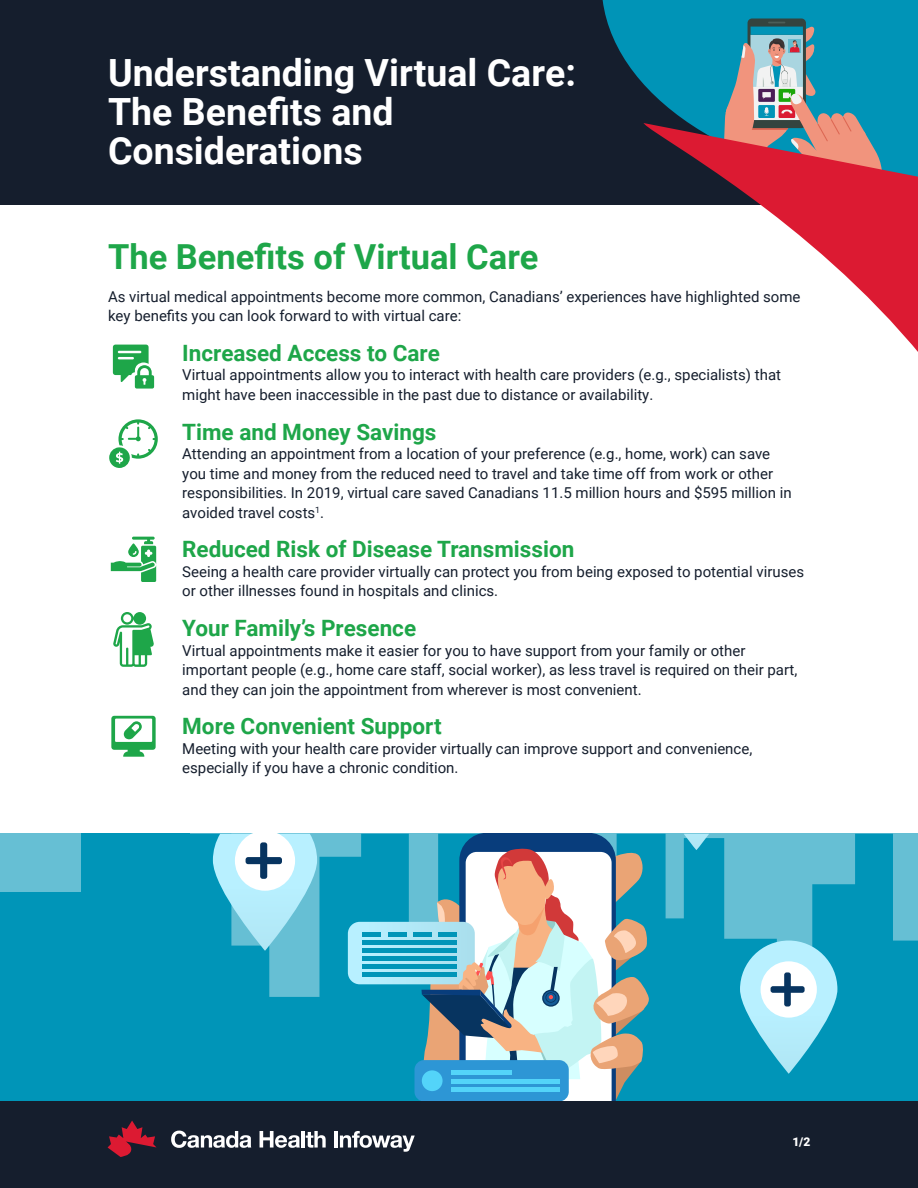
<style>
.page{position:relative;width:918px;height:1188px;background:#fff}
.page>*{position:absolute;margin:0;border:0;box-sizing:border-box;transform-origin:0 0}
.t1{font:700 37.5px/39px "Roboto";color:#fff}
.t2{font:700 34.5px "Roboto";color:#1ea649}
.t3{font:700 22.5px "Roboto";color:#1ea649}
.t4{font:15px/19.5px "Roboto";color:#151e2d}
.t5{font:900 12px "Roboto";color:#fff}
</style>
<div class="page">
<div style="left:0;top:0;width:918px;height:204px;background:#151e2d"></div>
<svg style="left:603px;top:0;width:315px;height:123px;fill:#0094b7"></svg>
<svg style="left:707px;top:19px;width:175px;height:104px"></svg>
<svg style="left:643px;top:123px;width:275px;height:229px"></svg>
<svg style="left:113px;top:345px;width:41px;height:44px"></svg>
<svg style="left:109px;top:419px;width:49px;height:49px"></svg>
<svg style="left:111px;top:537px;width:45px;height:45px"></svg>
<svg style="left:113px;top:612px;width:41px;height:55px"></svg>
<svg style="left:111px;top:716px;width:45px;height:41px"></svg>
<svg style="left:190px;top:834px;width:728px;height:268px;fill:#0095b8"></svg>
<svg style="left:265px;top:891px;width:83px;height:211px;fill:#0095b8"></svg>
<svg style="left:459px;top:834px;width:157px;height:13px;fill:#083d7c"></svg>
<svg style="left:213px;top:834px;width:104px;height:117px"></svg>
<div style="left:260px;top:842px;width:7px;height:37px;background:#073460;border-radius:3px"></div>
<div style="left:246px;top:857px;width:36px;height:7px;background:#073460;border-radius:3px"></div>
<svg style="left:740px;top:941px;width:97px;height:133px"></svg>
<div style="left:761px;top:961px;width:56px;height:57px;background:#fff;border-radius:50%"></div>
<div style="left:784px;top:972px;width:7px;height:35px;background:#073460;border-radius:2px"></div>
<div style="left:771px;top:986px;width:34px;height:7px;background:#073460;border-radius:2px"></div>
<svg style="left:684px;top:834px;width:25px;height:16px"></svg>
<svg style="left:348px;top:847px;width:302px;height:255px"></svg>
<div style="left:81px;top:834px;width:109px;height:354px;background:#0095b8"></div>
<div style="left:0;top:892px;width:170px;height:296px;background:#0095b8"></div>
<div style="left:0;top:1102px;width:918px;height:86px;background:#151e2d"></div>
<svg style="left:108px;top:1121px;width:49px;height:36px"></svg>
<svg style="left:171px;top:1131px;width:80px;height:17px"></svg>
<svg style="left:260px;top:1131px;width:40px;height:17px"></svg>
<hr style="left:301px;top:1131px;width:4px;height:17px;background:#fff">
<svg style="left:306px;top:1131px;width:20px;height:17px"></svg>
<hr style="left:334px;top:1131px;width:4px;height:17px;background:#fff">
<svg style="left:340px;top:1131px;width:75px;height:21px"></svg>
<div style="left:362px;top:932px;width:19px;height:5px;background:#0095b8"></div>
<div style="left:388px;top:932px;width:19px;height:5px;background:#0095b8"></div>
<div style="left:413px;top:932px;width:19px;height:5px;background:#0095b8"></div>
<div style="left:439px;top:932px;width:18px;height:5px;background:#0095b8"></div>
<p class="t1" style="left:108px;top:52px;width:469px">Understanding Virtual Care:<br>The Benefits and<br>Considerations</p>
<h1 class="t2" style="left:108px;top:232px;width:432px">The Benefits of Virtual Care</h1>
<p class="t4" style="left:108px;top:286px;width:694px">As virtual medical appointments become more common, Canadians’ experiences have highlighted some</p>
<p class="t4" style="left:108px;top:305px;width:355px">key benefits you can look forward to with virtual care:</p>
<h3 class="t3" style="left:182px;top:337px;width:259px">Increased Access to Care</h3>
<p class="t4" style="left:182px;top:365px;width:600px">Virtual appointments allow you to interact with health care providers (e.g., specialists) that might have been inaccessible in the past due to distance or availability.</p>
<h3 class="t3" style="left:182px;top:416px;width:256px">Time and Money Savings</h3>
<p class="t4" style="left:182px;top:443px;width:611px">Attending an appointment from a location of your preference (e.g., home, work) can save you time and money from the reduced need to travel and take time off from work or other responsibilities. In 2019, virtual care saved Canadians 11.5 million hours and $595 million in avoided travel costs<sup>1</sup>.</p>
<h3 class="t3" style="left:182px;top:534px;width:394px">Reduced Risk of Disease Transmission</h3>
<p class="t4" style="left:182px;top:561px;width:623px">Seeing a health care provider virtually can protect you from being exposed to potential viruses or other illnesses found in hospitals and clinics.</p>
<h3 class="t3" style="left:182px;top:612px;width:235px">Your Family’s Presence</h3>
<p class="t4" style="left:182px;top:640px;width:617px">Virtual appointments make it easier for you to have support from your family or other important people (e.g., home care staff, social worker), as less travel is required on their part, and they can join the appointment from wherever is most convenient.</p>
<h3 class="t3" style="left:182px;top:711px;width:261px">More Convenient Support</h3>
<p class="t4" style="left:182px;top:738px;width:572px">Meeting with your health care provider virtually can improve support and convenience, especially if you have a chronic condition.</p>
<p class="t5" style="left:792px;top:1134px;width:20px">1/2</p>
</div>
